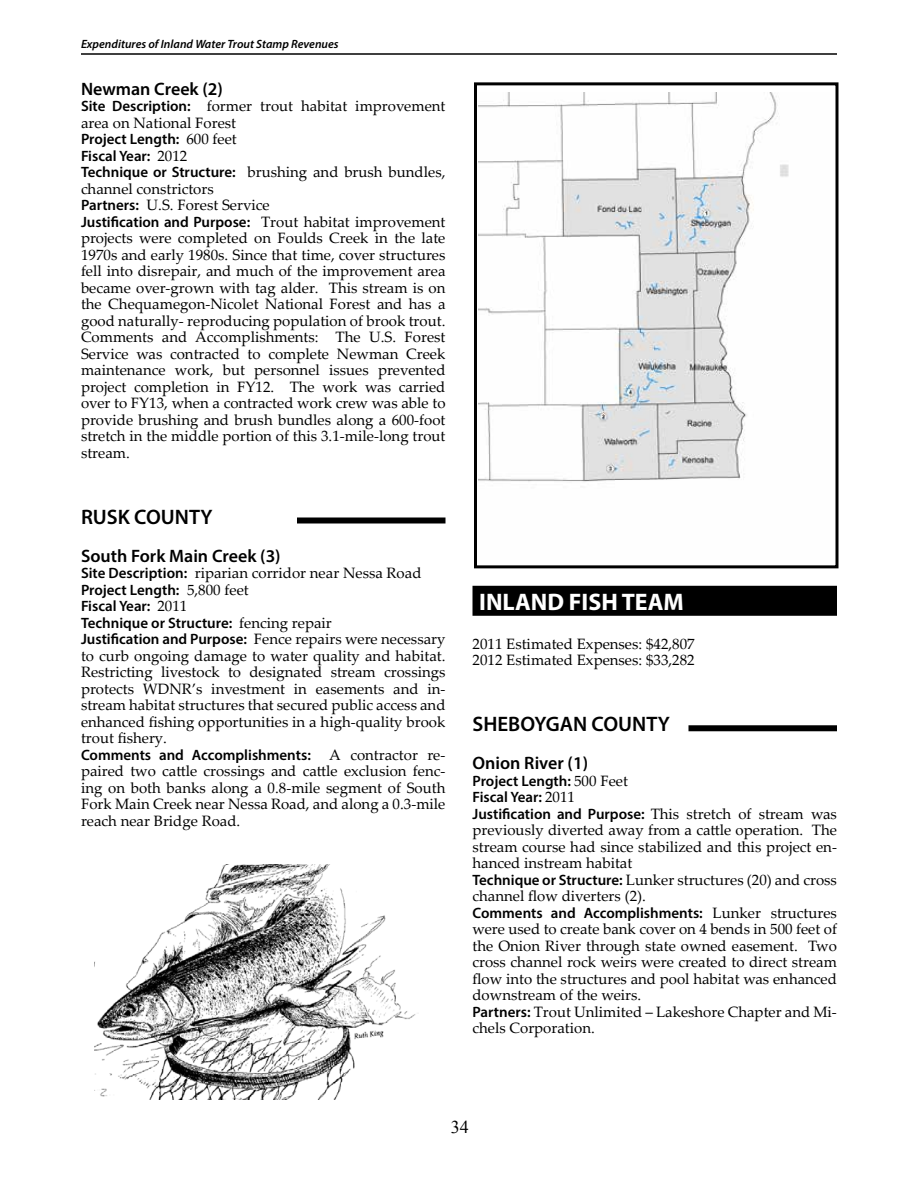
<style>
.page{position:relative;width:918px;height:1188px;background:#fff}
.page>*{position:absolute;margin:0;border:0;box-sizing:border-box;transform-origin:0 0}
.t1{font:700 24px "Myriad Pro";color:#fff}
.t2{font:600 21px "Myriad Pro";color:#000}
.t3{font:600 18px "Myriad Pro";color:#000}
.t4{font:18px "Times New Roman";color:#000}
.t5{font:15px/16.5px "Palatino Linotype";color:#000}
.t6{font:600 15px/16.5px "Myriad Pro";color:#000}
.t7{font:italic 600 12px "Myriad Pro";color:#000}
.s1{font-family:"Myriad Pro";font-weight:600}
.s2{font-family:"Palatino Linotype";font-weight:400}
</style>
<div class="page">
<hr style="left:81px;top:53px;width:756px;height:2px;background:#000">
<div style="left:297px;top:518px;width:149px;height:6px;background:#000"></div>
<div style="left:472px;top:586px;width:365px;height:30px;background:#000"></div>
<div style="left:688px;top:725px;width:149px;height:6px;background:#000"></div>
<img style="left:478px;top:93px;width:311px;height:389px">
<div style="left:474px;top:82px;width:364px;height:486px;border:3px solid #000"></div>
<img style="left:94px;top:864px;width:322px;height:235px">
<p class="t7" style="left:81px;top:36px;width:259px">Expenditures of Inland Water Trout Stamp Revenues</p>
<p class="t3" style="left:81px;top:77px;width:144px">Newman Creek (2)</p>
<p class="t5" style="left:81px;top:97px;width:366px"><span class="s1">Site Description:</span> former trout habitat improvement area on National Forest</p>
<p class="t6" style="left:81px;top:130px;width:157px">Project Length: <span class="s2">600 feet<br></span>Fiscal Year: <span class="s2">2012</span></p>
<p class="t5" style="left:81px;top:163px;width:366px"><span class="s1">Technique or Structure:</span> brushing and brush bundles, channel constrictors<br><span class="s1">Partners:</span> U.S. Forest Service</p>
<p class="t6" style="left:81px;top:213px;width:366px">Justification and Purpose: <span class="s2">Trout habitat improvement</span></p>
<p class="t5" style="left:81px;top:229px;width:366px;text-align:justify">projects were completed on Foulds Creek in the late 1970s and early 1980s. Since that time, cover structures fell into disrepair, and much of the improvement area became over-grown with tag alder. This stream is on the Chequamegon-Nicolet National Forest and has a good naturally- reproducing population of brook trout.<br>Comments and Accomplishments: The U.S. Forest Service was contracted to complete Newman Creek maintenance work, but personnel issues prevented project completion in FY12. The work was carried over to FY13, when a contracted work crew was able to provide brushing and brush bundles along a 600-foot stretch in the middle portion of this 3.1-mile-long trout stream.</p>
<h2 class="t2" style="left:81px;top:503px;width:133px">RUSK COUNTY</h2>
<p class="t3" style="left:81px;top:544px;width:201px">South Fork Main Creek (3)</p>
<p class="t5" style="left:81px;top:564px;width:342px"><span class="s1">Site Description:</span> riparian corridor near Nessa Road</p>
<p class="t6" style="left:81px;top:581px;width:252px">Project Length: <span class="s2">5,800 feet<br></span>Fiscal Year: <span class="s2">2011<br></span>Technique or Structure: <span class="s2">fencing repair</span></p>
<p class="t5" style="left:81px;top:630px;width:366px;text-align:justify"><span class="s1">Justification and Purpose:</span> Fence repairs were necessary to curb ongoing damage to water quality and habitat.<br>Restricting livestock to designated stream crossings protects WDNR’s investment in easements and in&shy;stream habitat structures that secured public access and enhanced fishing opportunities in a high-quality brook trout fishery.</p>
<p class="t6" style="left:81px;top:746px;width:366px">Comments and Accomplishments: <span class="s2">A contractor re-</span></p>
<p class="t5" style="left:81px;top:762px;width:366px;text-align:justify">paired two cattle crossings and cattle exclusion fenc&shy;ing on both banks along a 0.8-mile segment of South Fork Main Creek near Nessa Road, and along a 0.3-mile reach near Bridge Road.</p>
<h1 class="t1" style="left:479px;top:586px;width:206px">INLAND FISH TEAM</h1>
<p class="t5" style="left:472px;top:635px;width:224px">2011 Estimated Expenses: $42,807<br>2012 Estimated Expenses: $33,282</p>
<h2 class="t2" style="left:472px;top:711px;width:199px">SHEBOYGAN COUNTY</h2>
<p class="t3" style="left:472px;top:752px;width:117px">Onion River (1)</p>
<p class="t6" style="left:472px;top:772px;width:366px">Project Length: <span class="s2">500 Feet<br></span>Fiscal Year: <span class="s2">2011<br></span>Justification and Purpose: <span class="s2">This stretch of stream was</span></p>
<p class="t5" style="left:472px;top:821px;width:366px">previously diverted away from a cattle operation. The stream course had since stabilized and this project en&shy;hanced instream habitat<br><span class="s1">Technique or Structure:</span> Lunker structures (20) and cross channel flow diverters (2).</p>
<p class="t6" style="left:472px;top:904px;width:366px">Comments and Accomplishments: <span class="s2">Lunker structures</span></p>
<p class="t5" style="left:472px;top:920px;width:366px">were used to create bank cover on 4 bends in 500 feet of the Onion River through state owned easement. Two cross channel rock weirs were created to direct stream flow into the structures and pool habitat was enhanced downstream of the weirs.<br><span class="s1">Partners:</span> Trout Unlimited – Lakeshore Chapter and Mi&shy;chels Corporation.</p>
<p class="t4" style="left:451px;top:1115px;width:19px">34</p>
</div>
